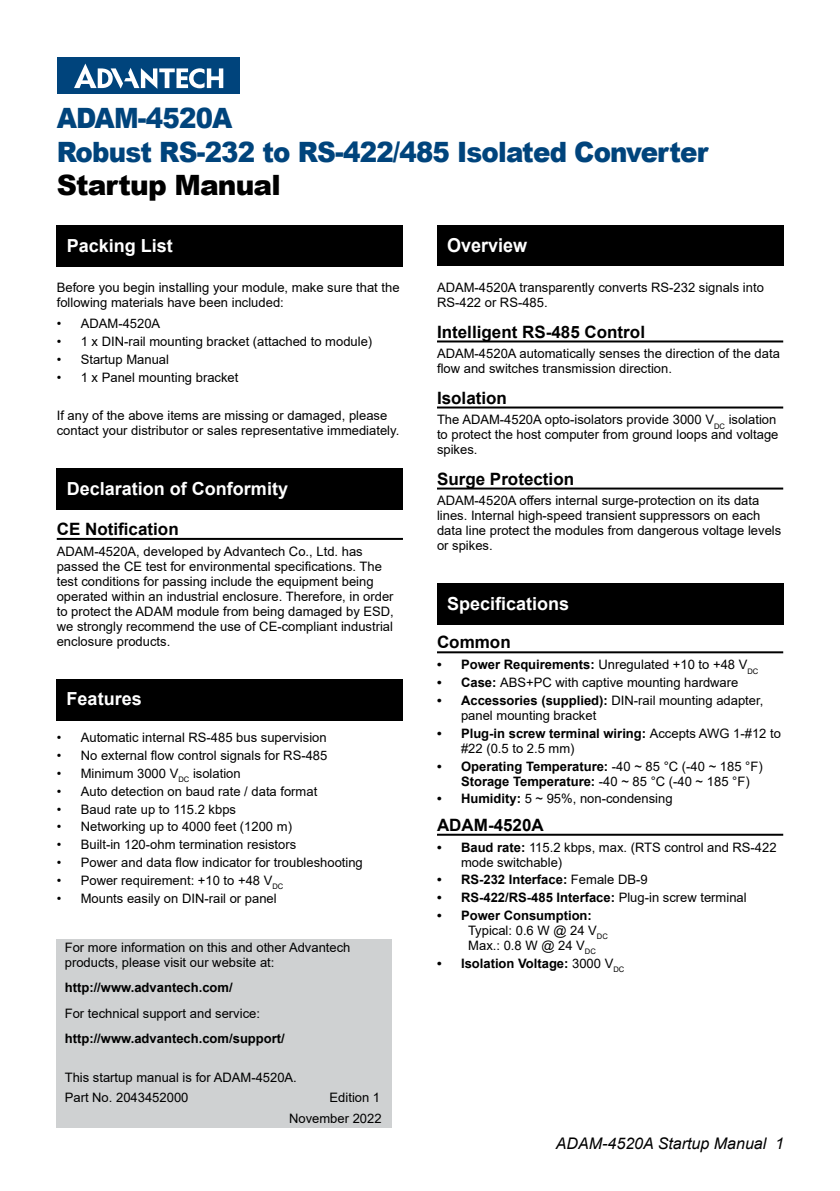
<style>
.page{position:relative;width:840px;height:1191px;background:#fff}
.page>*{position:absolute;margin:0;border:0;box-sizing:border-box;transform-origin:0 0}
.t1{font:900 28px/33.6px "Arial";letter-spacing:-.03em;color:#00447c;scale:.93 1}
.t2{font:900 28px "Arial";letter-spacing:-.03em;color:#000}
.t3{font:700 19.2px "Arial";color:#fff;scale:.94 1}
.t4{font:700 18px "Arial";color:#fff}
.t5{font:700 17px "Arial";color:#000}
.t6{font:italic 16px "Arial";color:#000}
.t7{font:13px/15px "Arial";color:#000}
.t8{font:700 13px/15px "Arial";color:#000}
.s1{font-weight:700}
.s2{font-weight:400}
</style>
<div class="page">
<div style="left:57px;top:938px;width:334px;height:189px;background:#cfd1d2"></div>
<div style="left:57px;top:57px;width:182px;height:37px;background:#00447c"></div>
<svg style="left:74px;top:64px;width:149px;height:25px"></svg>
<hr style="left:57px;top:538px;width:346px;height:2px;background:#000">
<hr style="left:437px;top:340px;width:345px;height:2px;background:#000">
<hr style="left:437px;top:406px;width:345px;height:2px;background:#000">
<hr style="left:437px;top:487px;width:345px;height:2px;background:#000">
<hr style="left:437px;top:651px;width:345px;height:2px;background:#000">
<hr style="left:437px;top:833px;width:345px;height:2px;background:#000">
<div style="left:57px;top:225px;width:346px;height:41px;background:#000"></div>
<div style="left:57px;top:468px;width:346px;height:41px;background:#000"></div>
<div style="left:437px;top:225px;width:345px;height:40px;background:#000"></div>
<div style="left:437px;top:583px;width:345px;height:42px;background:#000"></div>
<div style="left:57px;top:679px;width:345px;height:41px;background:#000"></div>
<h1 class="t1" style="left:57px;top:101px;width:701px">ADAM-4520A<br>Robust RS-232 to RS-422/485 Isolated Converter</h1>
<h1 class="t2" style="left:57px;top:165px;width:225px">Startup Manual</h1>
<h3 class="t4" style="left:67px;top:232px;width:108px">Packing List</h3>
<p class="t7" style="left:57px;top:280px;width:344px">Before you begin installing your module, make sure that the following materials have been included:</p>
<p class="t7" style="left:57px;top:316px;width:105px">• ADAM-4520A</p>
<p class="t7" style="left:57px;top:334px;width:317px">• 1 x DIN-rail mounting bracket (attached to module)</p>
<p class="t7" style="left:57px;top:351px;width:114px">• Startup Manual</p>
<p class="t7" style="left:57px;top:369px;width:183px">• 1 x Panel mounting bracket</p>
<p class="t7" style="left:57px;top:408px;width:344px">If any of the above items are missing or damaged, please contact your distributor or sales representative immediately.</p>
<h3 class="t4" style="left:67px;top:475px;width:223px">Declaration of Conformity</h3>
<h3 class="t5" style="left:57px;top:517px;width:123px">CE Notification</h3>
<p class="t7" style="left:57px;top:543px;width:338px">ADAM-4520A, developed by Advantech Co., Ltd. has passed the CE test for environmental specifications. The test conditions for passing include the equipment being operated within an industrial enclosure. Therefore, in order to protect the ADAM module from being damaged by ESD, we strongly recommend the use of CE-compliant industrial enclosure products.</p>
<h3 class="t4" style="left:67px;top:686px;width:77px">Features</h3>
<p class="t7" style="left:57px;top:730px;width:271px">• Automatic internal RS-485 bus supervision</p>
<p class="t7" style="left:57px;top:748px;width:272px">• No external flow control signals for RS-485</p>
<p class="t7" style="left:57px;top:765px;width:185px">• Minimum 3000 V<sub>DC</sub> isolation</p>
<p class="t7" style="left:57px;top:783px;width:262px">• Auto detection on baud rate / data format</p>
<p class="t7" style="left:57px;top:801px;width:181px">• Baud rate up to 115.2 kbps</p>
<p class="t7" style="left:57px;top:819px;width:236px">• Networking up to 4000 feet (1200 m)</p>
<p class="t7" style="left:57px;top:837px;width:241px">• Built-in 120-ohm termination resistors</p>
<p class="t7" style="left:57px;top:855px;width:307px">• Power and data flow indicator for troubleshooting</p>
<p class="t7" style="left:57px;top:872px;width:228px">• Power requirement: +10 to +48 V<sub>DC</sub></p>
<p class="t7" style="left:57px;top:890px;width:221px">• Mounts easily on DIN-rail or panel</p>
<p class="t7" style="left:65px;top:939px;width:287px">For more information on this and other Advantech products, please visit our website at:</p>
<p class="t8" style="left:65px;top:980px;width:169px">http://www.advantech.com/</p>
<p class="t7" style="left:65px;top:1005px;width:197px">For technical support and service:</p>
<p class="t8" style="left:65px;top:1031px;width:221px">http://www.advantech.com/support/</p>
<p class="t7" style="left:65px;top:1066px;width:233px;line-height:20.6px">This startup manual is for ADAM-4520A.<br>Part No. 2043452000</p>
<p class="t7" style="left:289px;top:1087px;width:94px;line-height:20.6px;text-align:right">Edition 1<br>November 2022</p>
<h2 class="t3" style="left:447px;top:232px;width:87px">Overview</h2>
<p class="t7" style="left:437px;top:280px;width:328px">ADAM-4520A transparently converts RS-232 signals into<br>RS-422 or RS-485.</p>
<h3 class="t5" style="left:437px;top:320px;width:209px">Intelligent RS-485 Control</h3>
<p class="t7" style="left:437px;top:346px;width:344px">ADAM-4520A automatically senses the direction of the data flow and switches transmission direction.</p>
<h3 class="t5" style="left:437px;top:386px;width:71px">Isolation</h3>
<p class="t7" style="left:437px;top:412px;width:343px">The ADAM-4520A opto-isolators provide 3000 V<sub>DC</sub> isolation to protect the host computer from ground loops and voltage spikes.</p>
<h3 class="t5" style="left:437px;top:467px;width:138px">Surge Protection</h3>
<p class="t7" style="left:437px;top:493px;width:345px">ADAM-4520A offers internal surge-protection on its data lines. Internal high-speed transient suppressors on each data line protect the modules from dangerous voltage levels or spikes.</p>
<h3 class="t4" style="left:447px;top:591px;width:124px">Specifications</h3>
<h3 class="t5" style="left:437px;top:630px;width:75px">Common</h3>
<p class="t7" style="left:437px;top:657px;width:323px"><span class="s1">• Power Requirements:</span> Unregulated +10 to +48 V<sub>DC</sub></p>
<p class="t7" style="left:437px;top:675px;width:303px"><span class="s1">• Case:</span> ABS+PC with captive mounting hardware</p>
<p class="t7" style="left:461px;top:692px;width:304px;text-indent:-24px"><span class="s1">• Accessories (supplied):</span> DIN-rail mounting adapter, panel mounting bracket</p>
<p class="t7" style="left:461px;top:725px;width:321px;text-indent:-24px"><span class="s1">• Plug-in screw terminal wiring:</span> Accepts AWG 1-#12 to #22 (0.5 to 2.5 mm)</p>
<p class="t8" style="left:461px;top:758px;width:303px;text-indent:-24px">• Operating Temperature: <span class="s2">-40 ~ 85 °C (-40 ~ 185 °F)<br></span>Storage Temperature: <span class="s2">-40 ~ 85 °C (-40 ~ 185 °F)</span></p>
<p class="t7" style="left:437px;top:791px;width:237px"><span class="s1">• Humidity:</span> 5 ~ 95%, non-condensing</p>
<h3 class="t5" style="left:437px;top:813px;width:108px">ADAM-4520A</h3>
<p class="t7" style="left:461px;top:839px;width:317px;text-indent:-24px"><span class="s1">• Baud rate:</span> 115.2 kbps, max. (RTS control and RS-422 mode switchable)</p>
<p class="t8" style="left:437px;top:872px;width:212px">• RS-232 Interface: <span class="s2">Female DB-9</span></p>
<p class="t8" style="left:437px;top:890px;width:311px">• RS-422/RS-485 Interface: <span class="s2">Plug-in screw terminal</span></p>
<p class="t7" style="left:468px;top:908px;width:141px;text-indent:-31px"><span class="s1">• Power Consumption:<br></span>Typical: 0.6 W @ 24 V<sub>DC<br></sub>Max.: 0.8 W @ 24 V<sub>DC</sub></p>
<p class="t8" style="left:437px;top:956px;width:189px">• Isolation Voltage: <span class="s2">3000 V</span><sub>DC</sub></p>
<p class="t6" style="left:555px;top:1132px;width:229px">ADAM-4520A Startup Manual 1</p>
</div>
